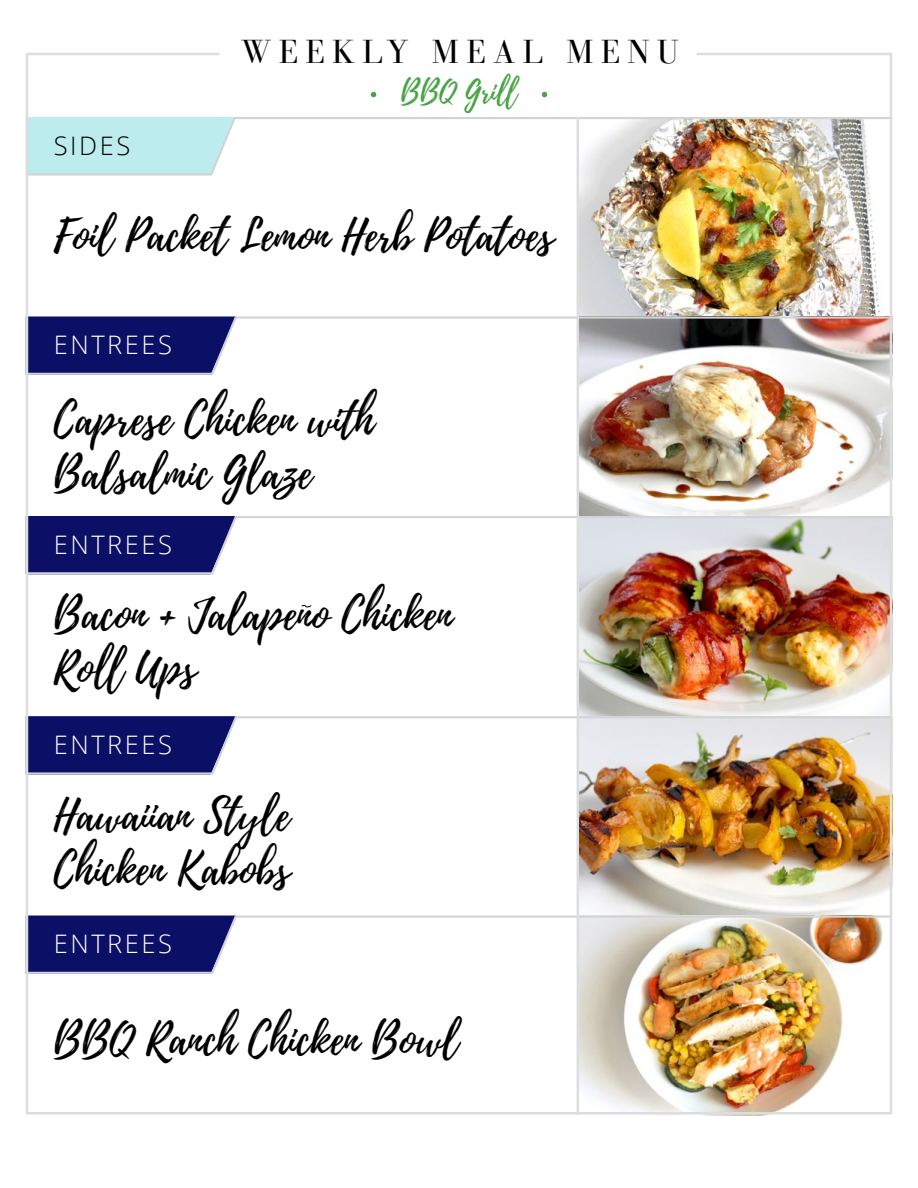
<style>
.page{position:relative;width:918px;height:1188px;background:#fff}
.page>*{position:absolute;margin:0;border:0;box-sizing:border-box;transform-origin:0 0}
.t1{font:43.5px/54px "Playlist Script";color:#000}
.t2{font:34.5px "Bodoni FLF";letter-spacing:.2em;color:#000}
.t3{font:30px "Playlist Script";color:#4aa346}
.t4{font:300 25.5px "Open Sans";letter-spacing:.1em;color:#fff}
.t5{font:300 25.5px "Open Sans";letter-spacing:.1em;color:#000}
</style>
<div class="page">
<img style="left:25px;top:53px;width:868px;height:1063px">
<svg style="left:542px;top:92px;width:5px;height:5px"></svg>
<svg style="left:371px;top:92px;width:5px;height:5px"></svg>
<hr style="left:577px;top:117px;width:2px;height:997px;background:#dcddde">
<svg style="left:301px;top:604px;width:11px;height:5px"></svg>
<p class="t2" style="left:241px;top:33px;width:440px">WEEKLY MEAL MENU</p>
<p class="t5" style="left:54px;top:127px;width:78px">SIDES</p>
<p class="t3" style="left:401px;top:70px;width:121px">BBQ Grill</p>
<p class="t1" style="left:54px;top:210px;width:501px">Foil Packet Lemon Herb Potatoes</p>
<p class="t4" style="left:54px;top:327px;width:120px">ENTREES</p>
<p class="t1" style="left:54px;top:394px;width:322px">Caprese Chicken with<br>Balsalmic Glaze</p>
<p class="t4" style="left:54px;top:527px;width:120px">ENTREES</p>
<p class="t1" style="left:54px;top:589px;width:400px">Bacon + Jalapeno Chicken<br>Roll Ups</p>
<p class="t4" style="left:54px;top:727px;width:120px">ENTREES</p>
<p class="t1" style="left:54px;top:790px;width:238px">Hawaiian Style<br>Chicken Kabobs</p>
<p class="t4" style="left:54px;top:926px;width:120px">ENTREES</p>
<p class="t1" style="left:54px;top:1014px;width:406px">BBQ Ranch Chicken Bowl</p>
</div>
